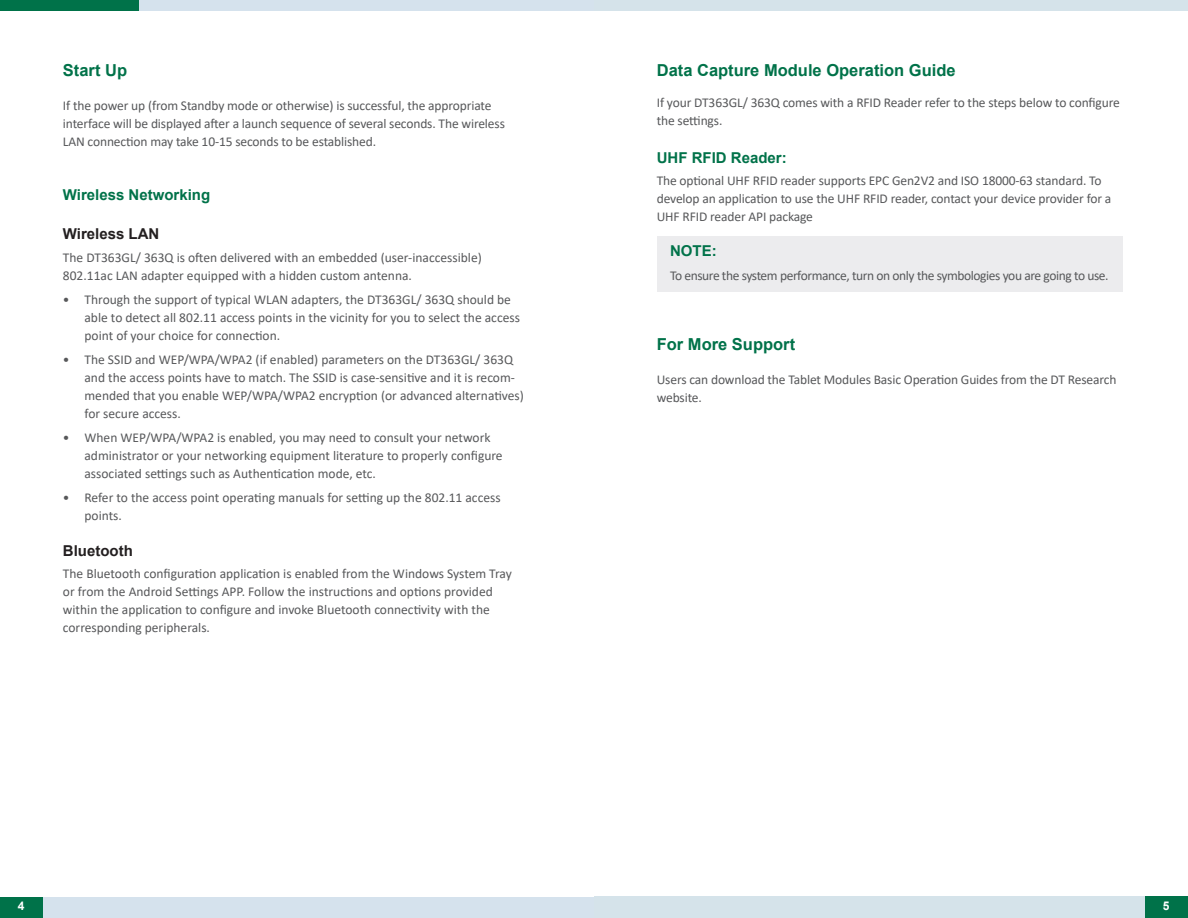
<style>
.page{position:relative;width:1188px;height:918px;background:#fff}
.page>*{position:absolute;margin:0;border:0;box-sizing:border-box;transform-origin:0 0}
.Header_2{font:700 16.5px "Arial";color:#007249}
.Header_2-2{font:700 15px "Arial";color:#007249}
.Header_2-3{font:700 15px "Arial";color:#231f20}
.Bullet_-_Normal{font:13.5px/18px "Calibri";letter-spacing:-.005em;color:#57585a}
.Bullet_-_Normal-2{font:13.5px "Calibri";letter-spacing:-.03em;color:#57585a}
.t1{font:700 12px "Arial";color:#fff}
</style>
<div class="page">
<div style="left:594px;top:0;width:594px;height:10px;background:#d5e3ea"></div>
<div style="left:594px;top:897px;width:551px;height:21px;background:#d5e3ea"></div>
<div style="left:1145px;top:897px;width:43px;height:21px;background:#007249"></div>
<div style="left:0;top:0;width:140px;height:10px;background:#007249"></div>
<div style="left:140px;top:0;width:454px;height:10px;background:#d5e2ed"></div>
<div style="left:43px;top:897px;width:551px;height:21px;background:#d5e2ed"></div>
<div style="left:0;top:897px;width:43px;height:21px;background:#007249"></div>
<div style="left:657px;top:236px;width:466px;height:56px;background:#ececee"></div>
<p class="Header_2" style="left:63px;top:59px;width:66px">Start Up</p>
<p class="Bullet_-_Normal" style="left:63px;top:97px;width:444px">If the power up (from Standby mode or otherwise) is successful, the appropriate interface will be displayed after a launch sequence of several seconds. The wireless<br>LAN connection may take 10-15 seconds to be established.</p>
<p class="Header_2-2" style="left:63px;top:185px;width:149px">Wireless Networking</p>
<p class="Header_2-3" style="left:63px;top:224px;width:98px">Wireless LAN</p>
<p class="Bullet_-_Normal" style="left:63px;top:248px;width:420px">The DT363GL/ 363Q is often delivered with an embedded (user-inaccessible)<br>802.11ac LAN adapter equipped with a hidden custom antenna.</p>
<p class="Bullet_-_Normal" style="left:85px;top:290px;width:437px;text-indent:-22px">• Through the support of typical WLAN adapters, the DT363GL/ 363Q should be able to detect all 802.11 access points in the vicinity for you to select the access point of your choice for connection.</p>
<p class="Bullet_-_Normal" style="left:85px;top:350px;width:441px;text-indent:-22px">• The SSID and WEP/WPA/WPA2 (if enabled) parameters on the DT363GL/ 363Q and the access points have to match. The SSID is case-sensitive and it is recom&shy;mended that you enable WEP/WPA/WPA2 encryption (or advanced alternatives) for secure access.</p>
<p class="Bullet_-_Normal" style="left:85px;top:428px;width:420px;text-indent:-22px">• When WEP/WPA/WPA2 is enabled, you may need to consult your network administrator or your networking equipment literature to properly configure associated settings such as Authentication mode, etc.</p>
<p class="Bullet_-_Normal" style="left:85px;top:488px;width:418px;text-indent:-22px">• Refer to the access point operating manuals for setting up the 802.11 access points.</p>
<p class="Header_2-3" style="left:63px;top:540px;width:71px">Bluetooth</p>
<p class="Bullet_-_Normal" style="left:63px;top:565px;width:450px">The Bluetooth configuration application is enabled from the Windows System Tray or from the Android Settings APP. Follow the instructions and options provided within the application to configure and invoke Bluetooth connectivity with the corresponding peripherals.</p>
<p class="t1" style="left:18px;top:897px;width:8px">4</p>
<p class="Header_2" style="left:657px;top:59px;width:300px">Data Capture Module Operation Guide</p>
<p class="Bullet_-_Normal" style="left:657px;top:93px;width:465px">If your DT363GL/ 363Q comes with a RFID Reader refer to the steps below to configure the settings.</p>
<p class="Header_2-2" style="left:657px;top:147px;width:132px">UHF RFID Reader:</p>
<p class="Bullet_-_Normal" style="left:657px;top:171px;width:456px">The optional UHF RFID reader supports EPC Gen2V2 and ISO 18000-63 standard. To develop an application to use the UHF RFID reader, contact your device provider for a<br>UHF RFID reader API package</p>
<p class="Header_2-2" style="left:670px;top:240px;width:48px">NOTE:</p>
<p class="Bullet_-_Normal-2" style="left:670px;top:266px;width:440px">To ensure the system performance, turn on only the symbologies you are going to use.</p>
<p class="Header_2" style="left:657px;top:332px;width:140px">For More Support</p>
<p class="Bullet_-_Normal" style="left:657px;top:370px;width:461px">Users can download the Tablet Modules Basic Operation Guides from the DT Research website.</p>
<p class="t1" style="left:1163px;top:898px;width:8px">5</p>
</div>
